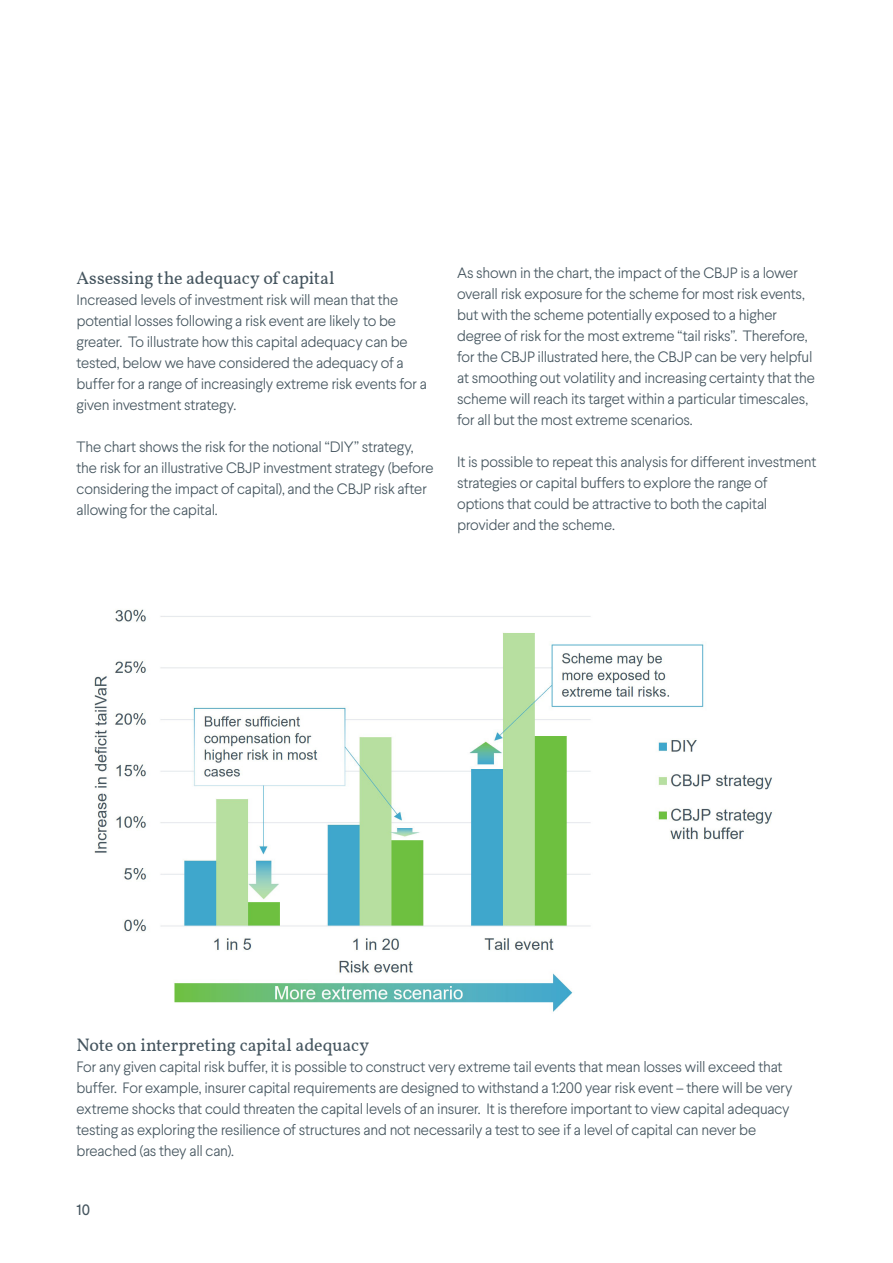
<style>
.page{position:relative;width:893px;height:1263px;background:#fff}
.page>*{position:absolute;margin:0;border:0;box-sizing:border-box;transform-origin:0 0}
.body_heading{font:18px "Vollkorn";letter-spacing:-.005em;color:#45555f}
.body_copy{font:300 15px/21px "Larsseit";letter-spacing:-.02em;color:#45555f}
.t1{font:15px "Larsseit";color:#45555f}
</style>
<div class="page">
<img style="left:94px;top:609px;width:679px;height:403px">
<p class="body_heading" style="left:77px;top:264px;width:259px">Assessing the adequacy of capital</p>
<p class="body_copy" style="left:77px;top:289px;width:352px">Increased levels of investment risk will mean that the potential losses following a risk event are likely to be greater. To illustrate how this capital adequacy can be tested, below we have considered the adequacy of a buffer for a range of increasingly extreme risk events for a given investment strategy.</p>
<p class="body_copy" style="left:77px;top:436px;width:359px">The chart shows the risk for the notional “DIY” strategy, the risk for an illustrative CBJP investment strategy (before considering the impact of capital), and the CBJP risk after allowing for the capital.</p>
<p class="body_copy" style="left:457px;top:263px;width:359px">As shown in the chart, the impact of the CBJP is a lower overall risk exposure for the scheme for most risk events, but with the scheme potentially exposed to a higher degree of risk for the most extreme “tail risks”. Therefore, for the CBJP illustrated here, the CBJP can be very helpful at smoothing out volatility and increasing certainty that the scheme will reach its target within a particular timescales, for all but the most extreme scenarios.</p>
<p class="body_copy" style="left:457px;top:452px;width:361px">It is possible to repeat this analysis for different investment strategies or capital buffers to explore the range of options that could be attractive to both the capital provider and the scheme.</p>
<p class="body_heading" style="left:77px;top:1031px;width:294px">Note on interpreting capital adequacy</p>
<p class="body_copy" style="left:77px;top:1056px;width:718px">For any given capital risk buffer, it is possible to construct very extreme tail events that mean losses will exceed that buffer. For example, insurer capital requirements are designed to withstand a 1:200 year risk event – there will be very extreme shocks that could threaten the capital levels of an insurer. It is therefore important to view capital adequacy testing as exploring the resilience of structures and not necessarily a test to see if a level of capital can never be breached (as they all can).</p>
<p class="t1" style="left:77px;top:1200px;width:15px">10</p>
</div>
